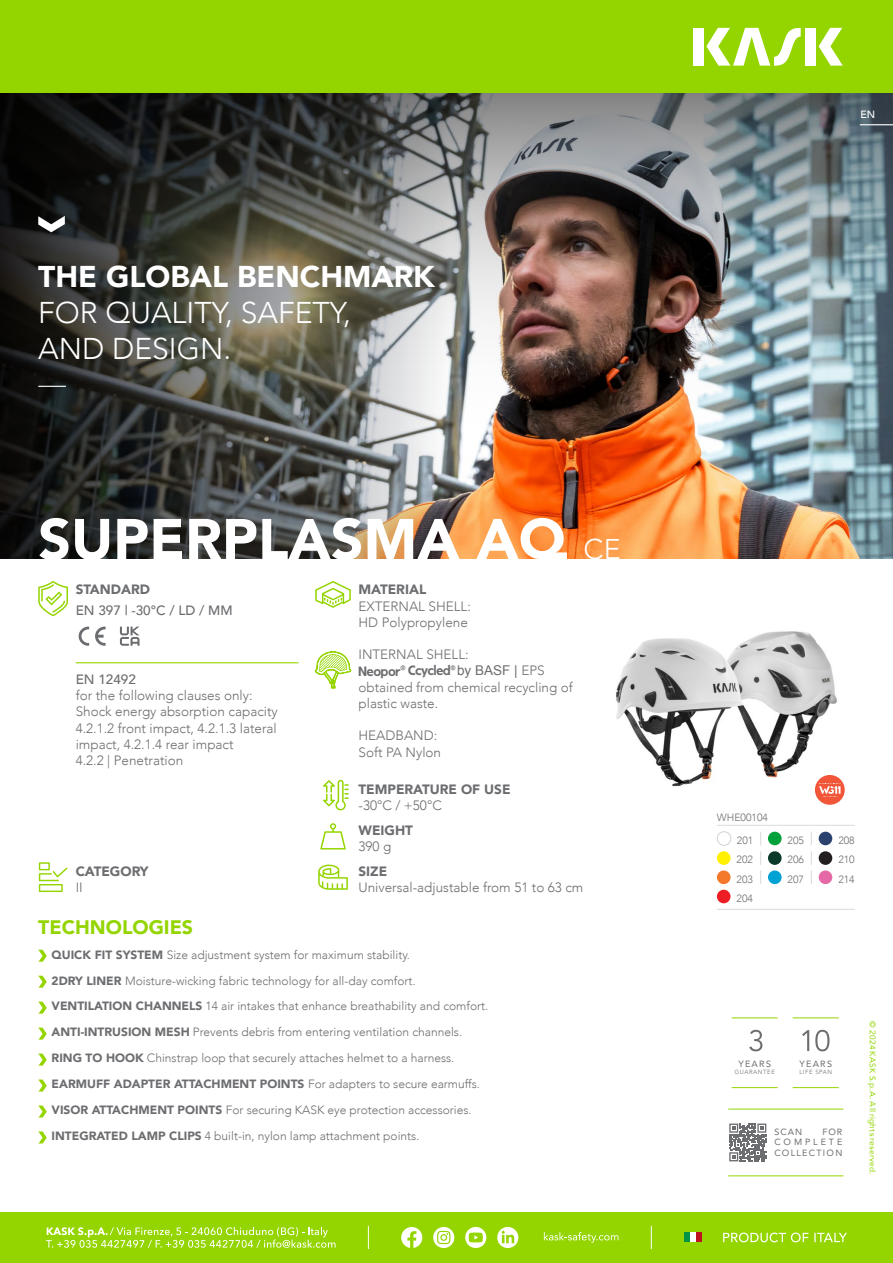
<style>
.page{position:relative;width:893px;height:1263px;background:#fff}
.page>*{position:absolute;margin:0;border:0;box-sizing:border-box;transform-origin:0 0}
.t1{font:900 57px "Avenir";color:#fff}
.t2{font:300 30px/36px "Avenir";color:#fff}
.t3{font:900 30px "Avenir";color:#fff}
.t4{font:900 19.5px "Avenir";color:#94d500}
.t5{font:300 13.5px/16.2px "Avenir";color:#6c6d70}
.t6{font:900 13.5px "Avenir";color:#6c6d70}
.t7{font:13.5px "VVDS Fifties Exp Med";color:#6c6d70}
.t8{font:500 13.5px "Avenir";color:#6c6d70}
.t9{font:300 12px/26px "Avenir";color:#6c6d70}
.t10{font:900 12px "Avenir";color:#6c6d70}
.t11{font:300 10.5px/19.6px "Avenir";color:#6c6d70}
.t12{font:500 10.5px "Avenir";color:#fff}
.t13{font:9px/10.8px "Avenir";letter-spacing:.14em;color:#6c6d70;text-align:justify}
.t14{font:8.25px "Avenir";letter-spacing:.025em;color:#94d500}
.t15{font:300 6px "Avenir";letter-spacing:.1em;color:#6c6d70}
.s1{font-weight:300;font-size:28.5px}
.s2{font-family:"Arial"}
.s3{font-family:"Avenir";font-weight:300}
.s4{font-weight:900}
.s5{font-weight:300}
</style>
<div class="page">
<div style="left:0;top:1212px;width:893px;height:51px;background:#94d500"></div>
<div style="left:0;top:0;width:893px;height:94px;background:#94d500"></div>
<div style="left:693px;top:28px;width:11px;height:38px;background:#fff"></div>
<div style="left:805px;top:28px;width:11px;height:38px;background:#fff"></div>
<svg style="left:819px;top:28px;width:24px;height:38px"></svg>
<svg style="left:706px;top:28px;width:95px;height:38px"></svg>
<svg style="left:368px;top:1226px;width:1px;height:23px"></svg>
<svg style="left:651px;top:1226px;width:1px;height:23px"></svg>
<div style="left:684px;top:1233px;width:6px;height:9px;background:#009445"></div>
<div style="left:690px;top:1233px;width:6px;height:9px;background:#fff"></div>
<div style="left:696px;top:1233px;width:6px;height:9px;background:#bf1221"></div>
<svg style="left:723px;top:1232px;width:124px;height:10px"></svg>
<svg style="left:433px;top:1227px;width:21px;height:21px"></svg>
<svg style="left:465px;top:1227px;width:21px;height:21px"></svg>
<svg style="left:497px;top:1227px;width:21px;height:21px"></svg>
<svg style="left:401px;top:1227px;width:21px;height:21px"></svg>
<svg style="left:544px;top:1232px;width:74px;height:11px"></svg>
<svg style="left:46px;top:1227px;width:290px;height:21px"></svg>
<img style="left:616px;top:631px;width:229px;height:172px">
<img style="left:446px;top:94px;width:447px;height:465px">
<hr style="left:860px;top:124px;width:33px;height:1px;background:#fff">
<svg style="left:38px;top:950px;width:9px;height:12px"></svg>
<svg style="left:38px;top:1053px;width:9px;height:12px"></svg>
<svg style="left:38px;top:1002px;width:9px;height:12px"></svg>
<svg style="left:38px;top:1131px;width:9px;height:12px"></svg>
<svg style="left:38px;top:1105px;width:9px;height:12px"></svg>
<svg style="left:38px;top:976px;width:9px;height:12px"></svg>
<svg style="left:38px;top:1027px;width:9px;height:13px"></svg>
<svg style="left:38px;top:1079px;width:9px;height:12px"></svg>
<svg style="left:0;top:94px;width:446px;height:465px;background:#4b4c47"></svg>
<svg style="left:38px;top:216px;width:27px;height:16px"></svg>
<svg style="left:38px;top:386px;width:28px;height:1px"></svg>
<svg style="left:120px;top:627px;width:19px;height:19px"></svg>
<svg style="left:79px;top:627px;width:10px;height:19px"></svg>
<svg style="left:95px;top:627px;width:11px;height:19px"></svg>
<hr style="left:76px;top:662px;width:222px;height:1px;background:#94d500">
<svg style="left:749px;top:1030px;width:13px;height:21px"></svg>
<hr style="left:732px;top:1017px;width:46px;height:1px;background:#94d500">
<hr style="left:732px;top:1087px;width:46px;height:1px;background:#94d500">
<hr style="left:793px;top:1017px;width:46px;height:1px;background:#94d500">
<hr style="left:793px;top:1087px;width:46px;height:1px;background:#94d500">
<svg style="left:815px;top:1030px;width:14px;height:21px"></svg>
<svg style="left:802px;top:1030px;width:7px;height:21px"></svg>
<hr style="left:728px;top:1109px;width:115px;height:1px;background:#94d500">
<hr style="left:728px;top:1175px;width:115px;height:1px;background:#94d500">
<svg style="left:729px;top:1123px;width:37px;height:38px"></svg>
<div style="left:717px;top:831px;width:14px;height:15px;border:1px solid #d1d2d4;border-radius:50%"></div>
<div style="left:768px;top:851px;width:14px;height:14px;background:#0b392a;border-radius:50%"></div>
<div style="left:717px;top:851px;width:13px;height:14px;background:#fff101;border-radius:50%"></div>
<div style="left:768px;top:832px;width:14px;height:13px;background:#00a03a;border-radius:50%"></div>
<div style="left:819px;top:832px;width:13px;height:13px;background:#2b426e;border-radius:50%"></div>
<div style="left:819px;top:851px;width:13px;height:14px;background:#231f20;border-radius:50%"></div>
<div style="left:819px;top:870px;width:13px;height:14px;background:#e469a6;border-radius:50%"></div>
<div style="left:717px;top:870px;width:13px;height:14px;background:#f4792a;border-radius:50%"></div>
<div style="left:717px;top:890px;width:13px;height:13px;background:#ee1d23;border-radius:50%"></div>
<hr style="left:717px;top:825px;width:138px;height:1px;background:#dadada">
<hr style="left:717px;top:909px;width:138px;height:1px;background:#dadada">
<svg style="left:760px;top:832px;width:1px;height:13px"></svg>
<svg style="left:811px;top:832px;width:1px;height:13px"></svg>
<svg style="left:811px;top:851px;width:1px;height:33px"></svg>
<svg style="left:760px;top:851px;width:1px;height:33px"></svg>
<div style="left:768px;top:870px;width:14px;height:14px;background:#00a1d3;border-radius:50%"></div>
<svg style="left:318px;top:865px;width:30px;height:25px"></svg>
<svg style="left:38px;top:581px;width:30px;height:35px"></svg>
<svg style="left:315px;top:581px;width:36px;height:27px"></svg>
<svg style="left:320px;top:823px;width:26px;height:26px"></svg>
<svg style="left:39px;top:862px;width:28px;height:30px"></svg>
<svg style="left:323px;top:780px;width:26px;height:30px"></svg>
<div style="left:815px;top:775px;width:30px;height:30px;background:#f05637;border-radius:50%"></div>
<svg style="left:819px;top:783px;width:22px;height:14px"></svg>
<svg style="left:314px;top:651px;width:38px;height:38px"></svg>
<h2 class="t3" style="left:38px;top:251px;width:398px">THE GLOBAL BENCHMARK</h2>
<h2 class="t2" style="left:38px;top:295px;width:314px">FOR QUALITY, SAFETY,<br>AND DESIGN.</h2>
<h1 class="t1" style="left:38px;top:491px;width:584px">SUPERPLASMA AQ <span class="s1">CE</span></h1>
<p class="t6" style="left:76px;top:578px;width:76px">STANDARD</p>
<p class="t8" style="left:76px;top:599px;width:158px">EN 397 | -30°C / LD / MM</p>
<p class="t8" style="left:76px;top:668px;width:62px">EN 12492</p>
<p class="t5" style="left:76px;top:687px;width:204px">for the following clauses only:<br>Shock energy absorption capacity<br>4.2.1.2 front impact, 4.2.1.3 lateral impact, 4.2.1.4 rear impact<br>4.2.2 | Penetration</p>
<p class="t6" style="left:76px;top:859px;width:74px">CATEGORY</p>
<p class="t5" style="left:76px;top:879px;width:9px">II</p>
<h3 class="t4" style="left:38px;top:910px;width:156px">TECHNOLOGIES</h3>
<p class="t6" style="left:359px;top:578px;width:69px">MATERIAL</p>
<p class="t5" style="left:359px;top:598px;width:114px">EXTERNAL SHELL:<br>HD Polypropylene</p>
<p class="t5" style="left:359px;top:646px;width:112px">INTERNAL SHELL:</p>
<p class="t7" style="left:359px;top:663px;width:188px">Neopor<sup>®</sup> Ccycled<sup>®</sup> <span class="s2">by BASF |</span> <span class="s3">EPS</span></p>
<p class="t5" style="left:359px;top:679px;width:216px">obtained from chemical recycling of plastic waste.</p>
<p class="t5" style="left:359px;top:727px;width:84px">HEADBAND:<br>Soft PA Nylon</p>
<p class="t6" style="left:358px;top:778px;width:154px">TEMPERATURE OF USE</p>
<p class="t5" style="left:358px;top:798px;width:85px">-30°C / +50°C</p>
<p class="t6" style="left:359px;top:819px;width:56px">WEIGHT</p>
<p class="t5" style="left:359px;top:838px;width:34px">390 g</p>
<p class="t6" style="left:359px;top:859px;width:30px">SIZE</p>
<p class="t5" style="left:359px;top:879px;width:226px">Universal-adjustable from 51 to 63 cm</p>
<p class="t9" style="left:52px;top:941px;width:360px"><span class="s4">QUICK FIT SYSTEM</span> Size adjustment system for maximum stability.</p>
<p class="t9" style="left:52px;top:967px;width:366px"><span class="s4">2DRY LINER</span> Moisture-wicking fabric technology for all-day comfort.</p>
<p class="t9" style="left:52px;top:993px;width:438px"><span class="s4">VENTILATION CHANNELS</span> 14 air intakes that enhance breathability and comfort.</p>
<p class="t9" style="left:52px;top:1019px;width:412px"><span class="s4">ANTI-INTRUSION MESH</span> Prevents debris from entering ventilation channels.<br><span class="s4">RING TO HOOK</span> Chinstrap loop that securely attaches helmet to a harness.</p>
<p class="t10" style="left:52px;top:1074px;width:430px">EARMUFF ADAPTER ATTACHMENT POINTS <span class="s5">For adapters to secure earmuffs.</span></p>
<p class="t9" style="left:52px;top:1097px;width:422px"><span class="s4">VISOR ATTACHMENT POINTS</span> For securing KASK eye protection accessories.</p>
<p class="t9" style="left:52px;top:1123px;width:369px"><span class="s4">INTEGRATED LAMP CLIPS</span> 4 built-in, nylon lamp attachment points.</p>
<p class="t12" style="left:860px;top:105px;width:16px">EN</p>
<p class="t11" style="left:717px;top:807px;width:53px">WHE00104</p>
<p class="t11" style="left:737px;top:830px;width:18px">201<br>202</p>
<p class="t11" style="left:788px;top:830px;width:18px">205</p>
<p class="t11" style="left:838px;top:830px;width:18px">208<br>210</p>
<p class="t11" style="left:788px;top:850px;width:18px">206</p>
<p class="t11" style="left:737px;top:869px;width:18px">203</p>
<p class="t11" style="left:838px;top:869px;width:18px">214</p>
<p class="t11" style="left:737px;top:888px;width:18px">204</p>
<p class="t11" style="left:788px;top:869px;width:18px">207</p>
<p class="t13" style="left:738px;top:1058px;width:34px">YEARS</p>
<p class="t15" style="left:734px;top:1068px;width:42px">GUARANTEE</p>
<p class="t13" style="left:799px;top:1058px;width:34px">YEARS</p>
<p class="t15" style="left:799px;top:1068px;width:34px">LIFE SPAN</p>
<p class="t13" style="left:774px;top:1126px;width:29px">SCAN</p>
<p class="t13" style="left:774px;top:1126px;width:69px;text-indent:48px">FOR COMPLETE COLLECTION</p>
<p class="t14" style="left:879px;top:1021px;width:155px;rotate:90deg">© 2024 KASK S.p.A. All rights reserved.</p>
</div>
